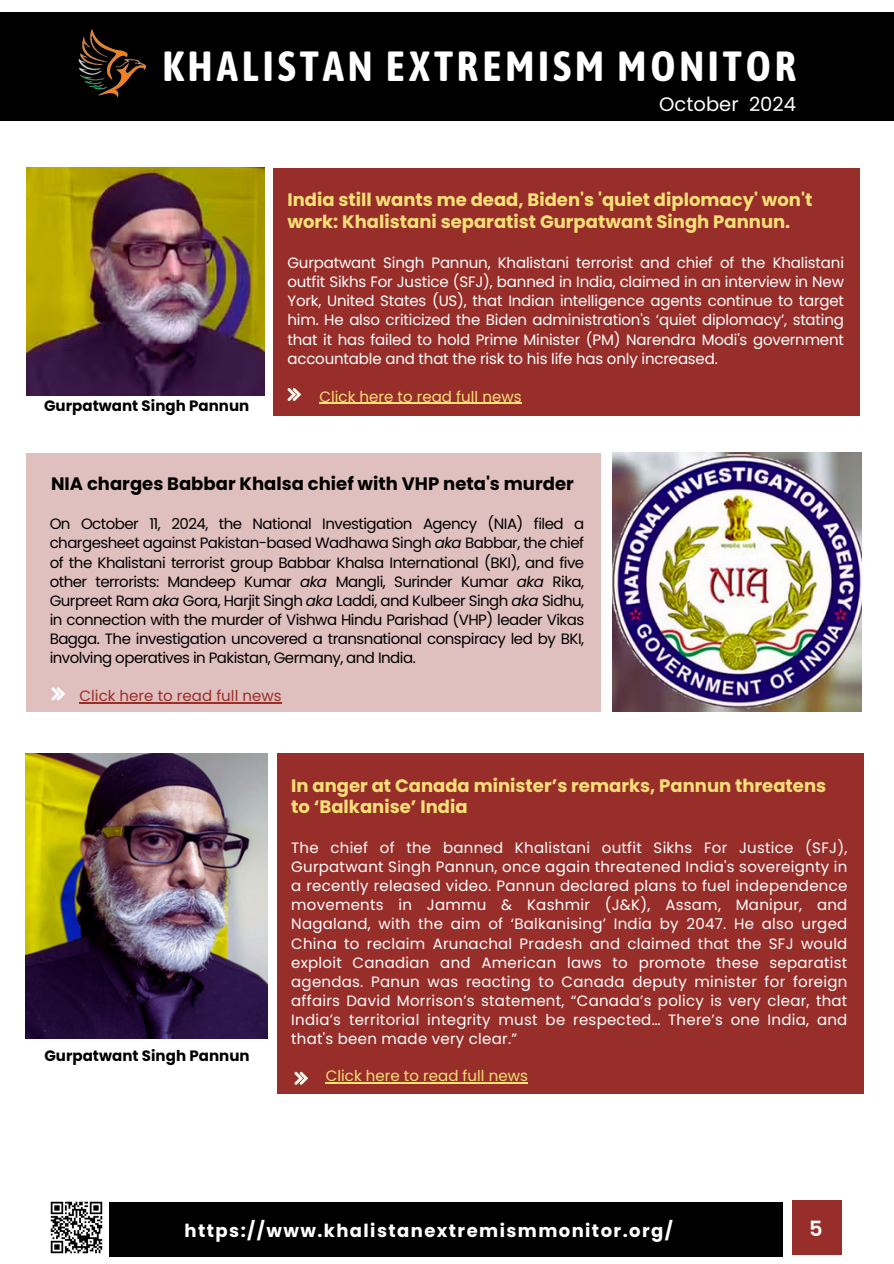
<style>
.page{position:relative;width:894px;height:1264px;background:#fff}
.page>*{position:absolute;margin:0;border:0;box-sizing:border-box;transform-origin:0 0}
.t1{font:700 42px "Asap Condensed";letter-spacing:.09em;color:#fff}
.t2{font:600 21px "Poppins";color:#fff}
.t3{font:19.5px "Poppins";color:#fff}
.t4{font:700 18px/21.3px "Poppins";color:#f8df77}
.t5{font:700 18px "Poppins";color:#000}
.t6{font:700 18px "Poppins";letter-spacing:.08em;color:#fff}
.t7{font:15px/19.2px "Poppins";letter-spacing:.005em;color:#fff;text-align:justify}
.t8{font:15px/19.2px "Poppins";letter-spacing:-.035em;color:#000;text-align:justify}
.t9{font:15px "Poppins";letter-spacing:.005em;color:#f8df77}
.t10{font:700 15px "Poppins";letter-spacing:.005em;color:#000}
.t11{font:15px "Poppins";letter-spacing:.005em;color:#982e2a}
.s1{font-style:italic}
</style>
<div class="page">
<div style="left:0;top:12px;width:893px;height:109px;background:#000"></div>
<img style="left:78px;top:29px;width:67px;height:68px">
<div style="left:109px;top:1202px;width:673px;height:54px;background:#000"></div>
<div style="left:791px;top:1200px;width:49px;height:54px;background:#982e2a"></div>
<img style="left:50px;top:1201px;width:53px;height:53px">
<div style="left:273px;top:168px;width:586px;height:247px;background:#982e2a"></div>
<svg style="left:287px;top:388px;width:14px;height:13px"></svg>
<div style="left:26px;top:453px;width:574px;height:258px;background:#e0c0bf"></div>
<svg style="left:52px;top:687px;width:13px;height:13px"></svg>
<div style="left:277px;top:753px;width:586px;height:341px;background:#982e2a"></div>
<svg style="left:294px;top:1071px;width:14px;height:13px"></svg>
<img style="left:27px;top:168px;width:237px;height:227px">
<img style="left:612px;top:453px;width:249px;height:258px">
<img style="left:25px;top:753px;width:242px;height:285px">
<hr style="left:319px;top:403px;width:202px;height:1px;background:#f8df77">
<hr style="left:80px;top:702px;width:201px;height:1px;background:#982e2a">
<hr style="left:326px;top:1082px;width:202px;height:1px;background:#f8df77">
<h2 class="t1" style="left:162px;top:42px;width:635px">KHALISTAN EXTREMISM MONITOR</h2>
<h4 class="t10" style="left:44px;top:395px;width:207px">Gurpatwant Singh Pannun</h4>
<p class="t3" style="left:659px;top:90px;width:138px">October 2024</p>
<p class="t4" style="left:287px;top:189px;width:526px">India still wants me dead, Biden's 'quiet diplomacy' won't work: Khalistani separatist Gurpatwant Singh Pannun.</p>
<h2 class="t7" style="left:287px;top:253px;width:558px">Gurpatwant Singh Pannun, Khalistani terrorist and chief of the Khalistani outfit Sikhs For Justice (SFJ), banned in India, claimed in an interview in New York, United States (US), that Indian intelligence agents continue to target him. He also criticized the Biden administration's ‘quiet diplomacy’, stating that it has failed to hold Prime Minister (PM) Narendra Modi's government accountable and that the risk to his life has only increased.</h2>
<p class="t9" style="left:319px;top:386px;width:203px">Click here to read full news</p>
<p class="t5" style="left:51px;top:471px;width:524px">NIA charges Babbar Khalsa chief with VHP neta's murder</p>
<p class="t8" style="left:50px;top:514px;width:536px">On October 11, 2024, the National Investigation Agency (NIA) filed a chargesheet against Pakistan-based Wadhawa Singh <span class="s1">aka</span> Babbar, the chief of the Khalistani terrorist group Babbar Khalsa International (BKI), and five other terrorists: Mandeep Kumar <span class="s1">aka</span> Mangli, Surinder Kumar <span class="s1">aka</span> Rika, Gurpreet Ram <span class="s1">aka</span> Gora, Harjit Singh <span class="s1">aka</span> Laddi, and Kulbeer Singh <span class="s1">aka</span> Sidhu, in connection with the murder of Vishwa Hindu Parishad (VHP) leader Vikas Bagga. The investigation uncovered a transnational conspiracy led by BKI, involving operatives in Pakistan, Germany, and India.</p>
<p class="t11" style="left:80px;top:685px;width:203px">Click here to read full news</p>
<p class="t10" style="left:44px;top:1044px;width:207px">Gurpatwant Singh Pannun</p>
<h2 class="t4" style="left:291px;top:775px;width:536px">In anger at Canada minister’s remarks, Pannun threatens to ‘Balkanise’ India</h2>
<p class="t7" style="left:291px;top:838px;width:557px">The chief of the banned Khalistani outfit Sikhs For Justice (SFJ), Gurpatwant Singh Pannun, once again threatened India's sovereignty in a recently released video. Pannun declared plans to fuel independence movements in Jammu &amp; Kashmir (J&amp;K), Assam, Manipur, and Nagaland, with the aim of ‘Balkanising’ India by 2047. He also urged China to reclaim Arunachal Pradesh and claimed that the SFJ would exploit Canadian and American laws to promote these separatist agendas. Panun was reacting to Canada deputy minister for foreign affairs David Morrison’s statement, “Canada’s policy is very clear, that India’s territorial integrity must be respected… There’s one India, and that's been made very clear.”</p>
<p class="t9" style="left:326px;top:1065px;width:203px">Click here to read full news</p>
<p class="t6" style="left:184px;top:1218px;width:489px">https://www.khalistanextremismmonitor.org/</p>
<p class="t2" style="left:809px;top:1213px;width:15px">5</p>
</div>
